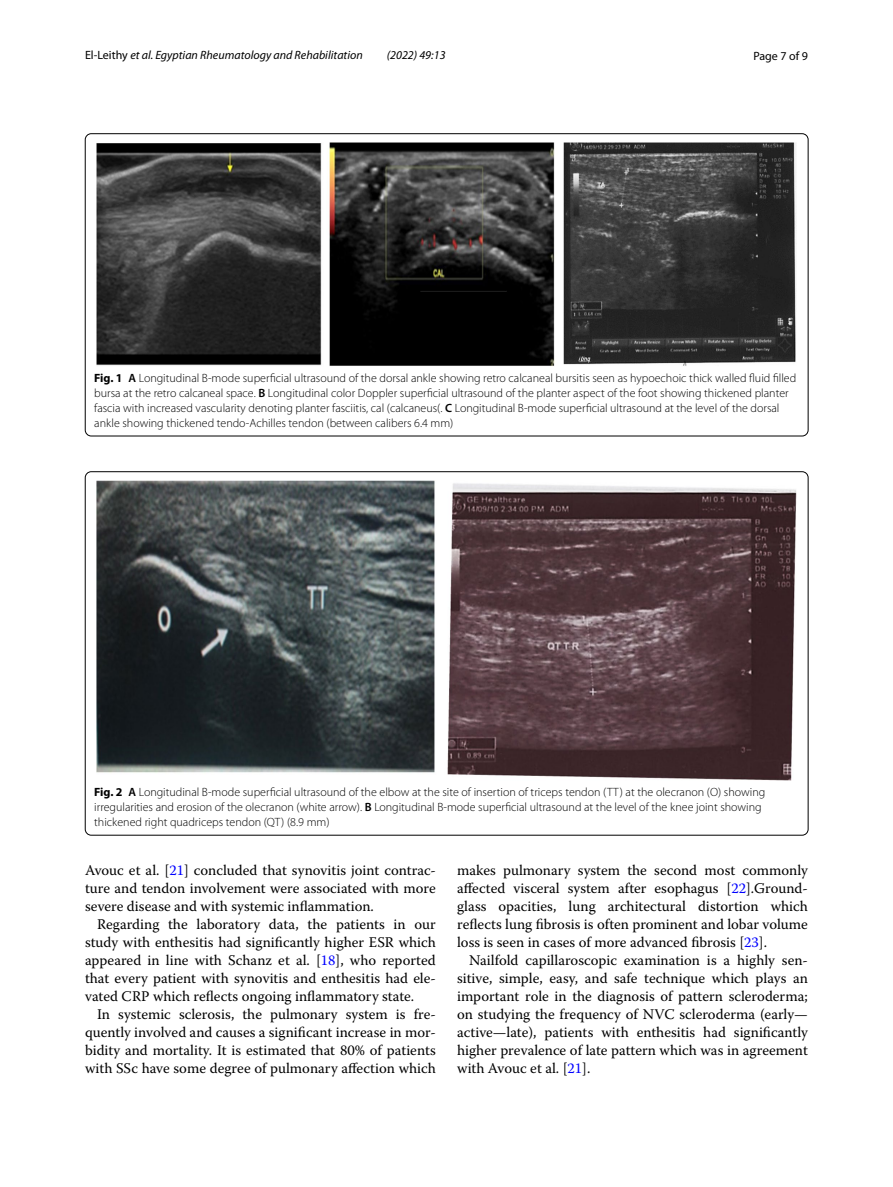
<style>
.page{position:relative;width:893px;height:1187px;background:#fff}
.page>*{position:absolute;margin:0;border:0;box-sizing:border-box;transform-origin:0 0}
.t1{font:14.7px/18px "Warnock Pro";color:#000;text-align:justify}
.t2{font:300 12px/15px "Myriad Pro";color:#000}
.t3{font:italic 12px "Myriad Pro";color:#000}
.t4{font:12px "Myriad Pro";color:#000}
.s1{font-style:normal}
.s2{font-weight:700}
.s3{font-weight:600}
.s4{color:#00f}
</style>
<div class="page">
<img style="left:96px;top:143px;width:701px;height:223px">
<img style="left:96px;top:480px;width:701px;height:300px">
<p class="t3" style="left:85px;top:48px;width:279px"><span class="s1">El‑Leithy</span> et al. Egyptian Rheumatology and Rehabilitation</p>
<p class="t3" style="left:387px;top:48px;width:60px">(2022) 49:13</p>
<p class="t4" style="left:753px;top:48px;width:56px">Page 7 of 9</p>
<p class="t2" style="left:94px;top:370px;width:703px"><span class="s2">Fig. 1</span> <span class="s3">A</span> Longitudinal B-mode superficial ultrasound of the dorsal ankle showing retro calcaneal bursitis seen as hypoechoic thick walled fluid filled bursa at the retro calcaneal space. <span class="s3">B</span> Longitudinal color Doppler superficial ultrasound of the planter aspect of the foot showing thickened planter fascia with increased vascularity denoting planter fasciitis, cal (calcaneus(. <span class="s3">C</span> Longitudinal B-mode superficial ultrasound at the level of the dorsal ankle showing thickened tendo-Achilles tendon (between calibers 6.4 mm)</p>
<p class="t2" style="left:94px;top:784px;width:673px"><span class="s2">Fig. 2</span> <span class="s3">A</span> Longitudinal B-mode superficial ultrasound of the elbow at the site of insertion of triceps tendon (TT) at the olecranon (O) showing irregularities and erosion of the olecranon (white arrow). <span class="s3">B</span> Longitudinal B-mode superficial ultrasound at the level of the knee joint showing thickened right quadriceps tendon (QT) (8.9 mm)</p>
<p class="t1" style="left:85px;top:861px;width:352px">Avouc et al. [<span class="s4">21</span>] concluded that synovitis joint contrac&shy;ture and tendon involvement were associated with more severe disease and with systemic inflammation.</p>
<p class="t1" style="left:85px;top:915px;width:352px;text-indent:12px">Regarding the laboratory data, the patients in our study with enthesitis had significantly higher ESR which appeared in line with Schanz et al. [<span class="s4">18</span>], who reported that every patient with synovitis and enthesitis had ele&shy;vated CRP which reflects ongoing inflammatory state.</p>
<p class="t1" style="left:85px;top:1005px;width:352px;text-indent:12px">In systemic sclerosis, the pulmonary system is fre&shy;quently involved and causes a significant increase in mor&shy;bidity and mortality. It is estimated that 80% of patients with SSc have some degree of pulmonary affection which</p>
<p class="t1" style="left:457px;top:861px;width:352px">makes pulmonary system the second most commonly affected visceral system after esophagus [<span class="s4">22</span>].Ground&shy;glass opacities, lung architectural distortion which reflects lung fibrosis is often prominent and lobar volume loss is seen in cases of more advanced fibrosis [<span class="s4">23</span>].</p>
<p class="t1" style="left:457px;top:951px;width:352px;text-indent:12px">Nailfold capillaroscopic examination is a highly sen&shy;sitive, simple, easy, and safe technique which plays an important role in the diagnosis of pattern scleroderma; on studying the frequency of NVC scleroderma (early— active—late), patients with enthesitis had significantly higher prevalence of late pattern which was in agreement with Avouc et al. [<span class="s4">21</span>].</p>
</div>
